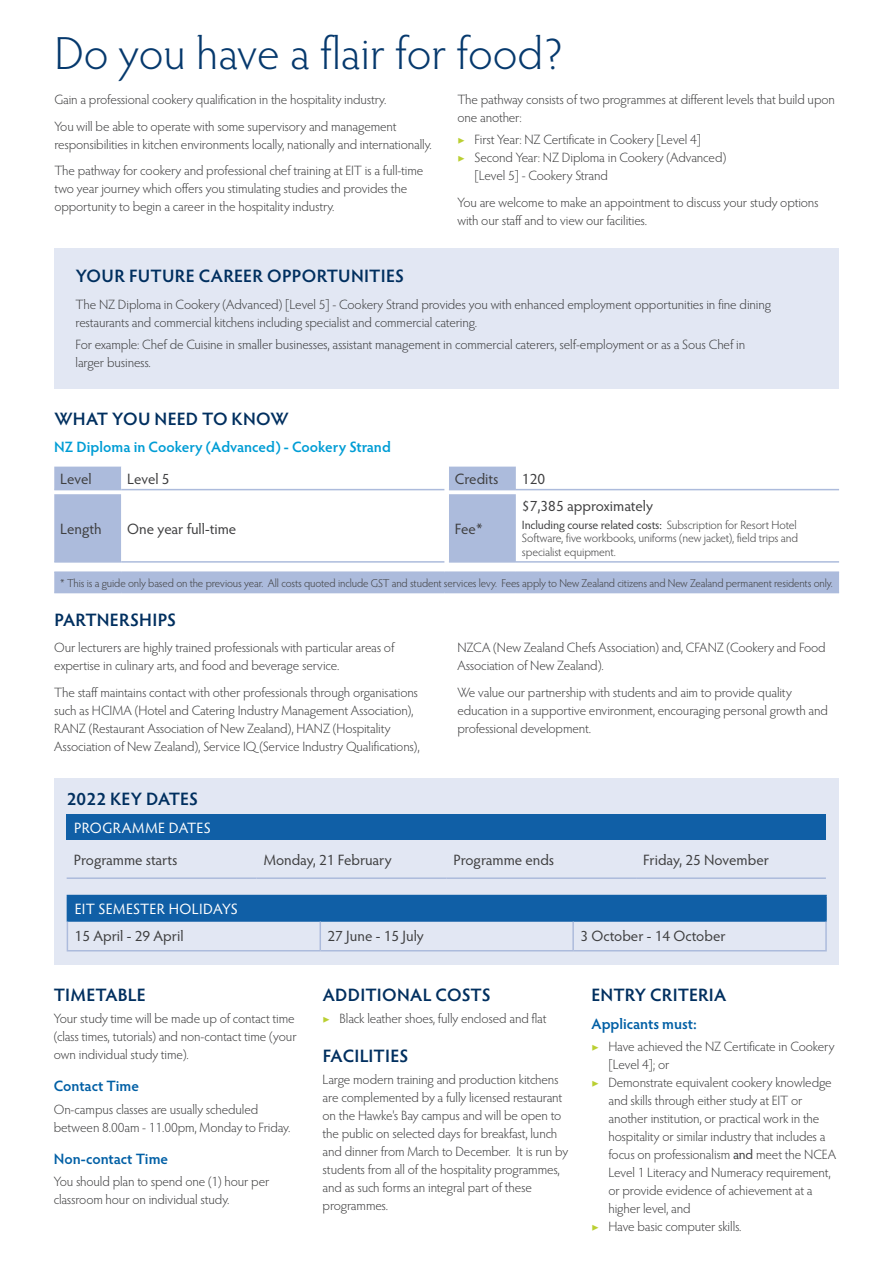
<style>
.page{position:relative;width:893px;height:1263px;background:#fff}
.page>*{position:absolute;margin:0;border:0;box-sizing:border-box;transform-origin:0 0}
.t1{font:300 46.5px "Hypatia Sans Pro";color:#06396d}
.t2{font:600 18px "Hypatia Sans Pro";letter-spacing:.01em;color:#002f5f}
.t3{font:15px "Hypatia Sans Pro";color:#3e3e3f}
.t4{font:600 15px "Hypatia Sans Pro";color:#009dd5}
.t5{font:600 15px "Hypatia Sans Pro";letter-spacing:-.005em;color:#005fa5}
.t6{font:15px "Hypatia Sans Pro";letter-spacing:.015em;color:#fff}
.t7{font:300 13.5px/18px "Hypatia Sans Pro";letter-spacing:-.01em;color:#3e3e3f}
.t8{font:300 12px/13.5px "Hypatia Sans Pro";letter-spacing:-.01em;color:#3e3e3f;text-align:justify}
.t9{font:300 11.4px "Hypatia Sans Pro";letter-spacing:-.01em;color:#3e3e3f}
.s1{color:#bacf32}
.s2{font-weight:400}
</style>
<div class="page">
<div style="left:54px;top:248px;width:785px;height:140px;background:#e2e7f3"></div>
<svg style="left:54px;top:562px;width:785px;height:30px;fill:#acbbdc"></svg>
<svg style="left:54px;top:467px;width:785px;height:95px"></svg>
<hr style="left:54px;top:489px;width:67px;height:1px;background:#acbbdc">
<hr style="left:121px;top:489px;width:323px;height:1px;background:#acbbdc">
<hr style="left:449px;top:489px;width:67px;height:1px;background:#acbbdc">
<hr style="left:516px;top:489px;width:323px;height:1px;background:#acbbdc">
<hr style="left:54px;top:561px;width:67px;height:2px;background:#acbbdc">
<hr style="left:121px;top:561px;width:323px;height:2px;background:#acbbdc">
<hr style="left:54px;top:571px;width:67px;height:2px;background:#acbbdc">
<hr style="left:121px;top:571px;width:323px;height:2px;background:#acbbdc">
<hr style="left:449px;top:571px;width:67px;height:2px;background:#acbbdc">
<hr style="left:516px;top:571px;width:323px;height:2px;background:#acbbdc">
<hr style="left:54px;top:592px;width:67px;height:1px;background:#acbbdc">
<hr style="left:121px;top:592px;width:323px;height:1px;background:#acbbdc">
<hr style="left:449px;top:592px;width:67px;height:1px;background:#acbbdc">
<hr style="left:516px;top:592px;width:323px;height:1px;background:#acbbdc">
<hr style="left:449px;top:561px;width:67px;height:2px;background:#acbbdc">
<hr style="left:516px;top:561px;width:323px;height:2px;background:#acbbdc">
<div style="left:54px;top:778px;width:785px;height:187px;background:#e2e7f3"></div>
<div style="left:67px;top:814px;width:759px;height:26px;background:#105fa6"></div>
<hr style="left:67px;top:877px;width:189px;height:2px;background:#acbbdc">
<hr style="left:256px;top:877px;width:190px;height:2px;background:#acbbdc">
<hr style="left:446px;top:877px;width:190px;height:2px;background:#acbbdc">
<hr style="left:636px;top:877px;width:190px;height:2px;background:#acbbdc">
<div style="left:67px;top:895px;width:759px;height:26px;background:#105fa6"></div>
<hr style="left:573px;top:895px;width:254px;height:1px;background:#105fa6">
<hr style="left:825px;top:896px;width:2px;height:24px;background:#105fa6">
<hr style="left:67px;top:920px;width:253px;height:2px;background:#105fa6">
<hr style="left:320px;top:920px;width:253px;height:2px;background:#105fa6">
<hr style="left:573px;top:920px;width:254px;height:2px;background:#105fa6">
<svg style="left:67px;top:921px;width:1px;height:29px"></svg>
<hr style="left:67px;top:950px;width:253px;height:1px;background:#acbbdc">
<hr style="left:320px;top:950px;width:253px;height:1px;background:#acbbdc">
<hr style="left:573px;top:950px;width:254px;height:1px;background:#acbbdc">
<svg style="left:320px;top:922px;width:1px;height:28px"></svg>
<hr style="left:572px;top:922px;width:2px;height:28px;background:#acbbdc">
<hr style="left:825px;top:922px;width:2px;height:28px;background:#acbbdc">
<h1 class="t1" style="left:54px;top:23px;width:511px">Do you have a flair for food?</h1>
<p class="t7" style="left:54px;top:86px;width:344px;line-height:26.5px">Gain a professional cookery qualification in the hospitality industry.<br>You will be able to operate with some supervisory and management</p>
<p class="t7" style="left:54px;top:131px;width:379px;line-height:26.5px">responsibilities in kitchen environments locally, nationally and internationally.<br>The pathway for cookery and professional chef training at EIT is a full-time</p>
<p class="t7" style="left:54px;top:179px;width:354px">two year journey which offers you stimulating studies and provides the opportunity to begin a career in the hospitality industry.</p>
<p class="t7" style="left:457px;top:90px;width:379px">The pathway consists of two programmes at different levels that build upon one another:</p>
<p class="t7" style="left:457px;top:131px;width:245px"><span class="s1">▶</span> First Year: NZ Certificate in Cookery [Level 4]</p>
<p class="t7" style="left:457px;top:149px;width:270px"><span class="s1">▶</span> Second Year: NZ Diploma in Cookery (Advanced)</p>
<p class="t7" style="left:474px;top:167px;width:135px">[Level 5] - Cookery Strand</p>
<p class="t7" style="left:457px;top:193px;width:363px">You are welcome to make an appointment to discuss your study options with our staff and to view our facilities.</p>
<h2 class="t2" style="left:76px;top:264px;width:330px">YOUR FUTURE CAREER OPPORTUNITIES</h2>
<p class="t7" style="left:76px;top:295px;width:697px">The NZ Diploma in Cookery (Advanced) [Level 5] - Cookery Strand provides you with enhanced employment opportunities in fine dining restaurants and commercial kitchens including specialist and commercial catering.</p>
<p class="t7" style="left:76px;top:335px;width:671px">For example: Chef de Cuisine in smaller businesses, assistant management in commercial caterers, self-employment or as a Sous Chef in larger business.</p>
<h2 class="t2" style="left:54px;top:407px;width:236px">WHAT YOU NEED TO KNOW</h2>
<p class="t4" style="left:54px;top:437px;width:338px">NZ Diploma in Cookery (Advanced) - Cookery Strand</p>
<p class="t3" style="left:60px;top:468px;width:33px">Level</p>
<p class="t3" style="left:127px;top:468px;width:44px">Level 5</p>
<p class="t3" style="left:455px;top:468px;width:45px">Credits</p>
<p class="t3" style="left:522px;top:468px;width:25px">120</p>
<p class="t3" style="left:60px;top:518px;width:43px">Length</p>
<p class="t3" style="left:127px;top:518px;width:111px">One year full-time</p>
<p class="t3" style="left:455px;top:518px;width:29px">Fee*</p>
<p class="t3" style="left:522px;top:496px;width:133px">$7,385 approximately</p>
<p class="t8" style="left:522px;top:518px;width:278px"><span class="s2">Including course related costs:</span> Subscription for Resort Hotel Software, five workbooks, uniforms (new jacket), field trips and specialist equipment.</p>
<p class="t9" style="left:60px;top:575px;width:774px">* This is a guide only based on the previous year. All costs quoted include GST and student services levy. Fees apply to New Zealand citizens and New Zealand permanent residents only.</p>
<h2 class="t2" style="left:54px;top:607px;width:123px">PARTNERSHIPS</h2>
<p class="t7" style="left:54px;top:638px;width:342px">Our lecturers are highly trained professionals with particular areas of expertise in culinary arts, and food and beverage service.</p>
<p class="t7" style="left:54px;top:683px;width:367px">The staff maintains contact with other professionals through organisations such as HCIMA (Hotel and Catering Industry Management Association), RANZ (Restaurant Association of New Zealand), HANZ (Hospitality Association of New Zealand), Service IQ (Service Industry Qualifications),</p>
<p class="t7" style="left:457px;top:638px;width:370px">NZCA (New Zealand Chefs Association) and, CFANZ (Cookery and Food<br>Association of New Zealand).</p>
<p class="t7" style="left:457px;top:683px;width:372px">We value our partnership with students and aim to provide quality education in a supportive environment, encouraging personal growth and professional development.</p>
<h2 class="t2" style="left:67px;top:786px;width:133px">2022 KEY DATES</h2>
<p class="t6" style="left:74px;top:817px;width:138px">PROGRAMME DATES</p>
<p class="t3" style="left:74px;top:849px;width:105px">Programme starts</p>
<p class="t3" style="left:264px;top:849px;width:129px">Monday, 21 February</p>
<p class="t3" style="left:453px;top:849px;width:102px">Programme ends</p>
<p class="t3" style="left:643px;top:849px;width:127px">Friday, 25 November</p>
<p class="t6" style="left:75px;top:898px;width:165px">EIT SEMESTER HOLIDAYS</p>
<p class="t3" style="left:75px;top:926px;width:110px">15 April - 29 April</p>
<p class="t3" style="left:327px;top:926px;width:98px">27 June - 15 July</p>
<p class="t3" style="left:580px;top:926px;width:147px">3 October - 14 October</p>
<h2 class="t2" style="left:54px;top:982px;width:93px">TIMETABLE</h2>
<p class="t7" style="left:54px;top:1009px;width:244px">Your study time will be made up of contact time (class times, tutorials) and non-contact time (your own individual study time).</p>
<p class="t5" style="left:54px;top:1076px;width:87px">Contact Time</p>
<p class="t7" style="left:54px;top:1100px;width:238px">On-campus classes are usually scheduled between 8.00am - 11.00pm, Monday to Friday.</p>
<p class="t5" style="left:54px;top:1148px;width:116px">Non-contact Time</p>
<p class="t7" style="left:54px;top:1172px;width:217px">You should plan to spend one (1) hour per classroom hour on individual study.</p>
<h2 class="t2" style="left:323px;top:982px;width:170px">ADDITIONAL COSTS</h2>
<p class="t7" style="left:323px;top:1009px;width:225px"><span class="s1">▶</span> Black leather shoes, fully enclosed and flat</p>
<h2 class="t2" style="left:323px;top:1043px;width:87px">FACILITIES</h2>
<p class="t7" style="left:323px;top:1070px;width:247px">Large modern training and production kitchens are complemented by a fully licensed restaurant on the Hawke's Bay campus and will be open to the public on selected days for breakfast, lunch and dinner from March to December. It is run by students from all of the hospitality programmes, and as such forms an integral part of these programmes.</p>
<h2 class="t2" style="left:592px;top:982px;width:136px">ENTRY CRITERIA</h2>
<p class="t5" style="left:591px;top:1013px;width:107px">Applicants must:</p>
<p class="t7" style="left:591px;top:1037px;width:244px"><span class="s1">▶</span> Have achieved the NZ Certificate in Cookery</p>
<p class="t7" style="left:608px;top:1055px;width:63px">[Level 4]; or</p>
<p class="t7" style="left:591px;top:1073px;width:242px"><span class="s1">▶</span> Demonstrate equivalent cookery knowledge</p>
<p class="t7" style="left:608px;top:1091px;width:196px">and skills through either study at EIT or</p>
<p class="t7" style="left:608px;top:1109px;width:213px">another institution, or practical work in the</p>
<p class="t7" style="left:608px;top:1127px;width:219px">hospitality or similar industry that includes a</p>
<p class="t7" style="left:608px;top:1145px;width:229px">focus on professionalism <span class="s2">and</span> meet the NCEA</p>
<p class="t7" style="left:608px;top:1163px;width:224px">Level 1 Literacy and Numeracy requirement,</p>
<p class="t7" style="left:608px;top:1181px;width:206px">or provide evidence of achievement at a</p>
<p class="t7" style="left:608px;top:1199px;width:84px">higher level, and</p>
<p class="t7" style="left:591px;top:1217px;width:152px"><span class="s1">▶</span> Have basic computer skills.</p>
</div>
